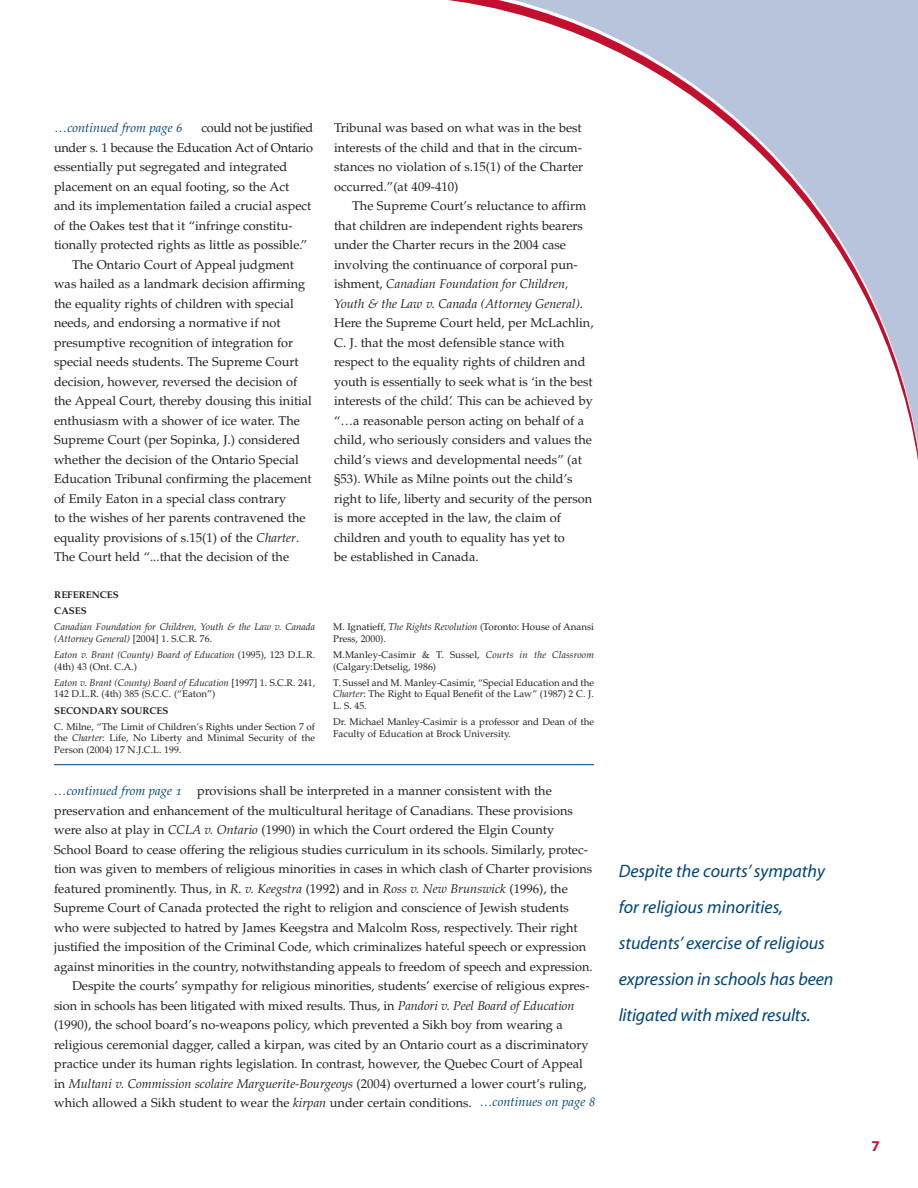
<style>
.page{position:relative;width:918px;height:1188px;background:#fff}
.page>*{position:absolute;margin:0;border:0;box-sizing:border-box;transform-origin:0 0}
.t1{font:italic 18px/36px "Myriad";color:#00447b}
.t2{font:700 15px "Myriad";color:#c3102f}
.t3{font:12.75px/19.5px "Palatino";color:#231f20}
.t4{font:12.75px/19.5px "Palatino Italic Os F";color:#231f20}
.t5{font:12.75px "Palatino Italic Os F";color:#00447b}
.t6{font:12.75px "Palatino";letter-spacing:-.02em;color:#231f20}
.t7{font:12.75px "Palatino";letter-spacing:-.03em;color:#231f20}
.t8{font:9.75px/11.6px "Palatino";color:#231f20}
.t9{font:9.75px/11.6px "Palatino Italic Os F";color:#231f20}
.t10{font:9.75px/16.2px "Palatino Bold Os F";color:#231f20}
.s1{font-family:"Palatino Italic Os F"}
.s2{font-family:"Palatino"}
</style>
<div class="page">
<svg style="left:448px;top:0;width:470px;height:460px"></svg>
<hr style="left:54px;top:764px;width:540px;height:1px;background:#00447b">
<p class="t5" style="left:55px;top:123px;width:130px">…continued from page 6</p>
<p class="t7" style="left:202px;top:123px;width:113px">could not be justified</p>
<p class="t6" style="left:54px;top:142px;width:261px">under s. 1 because the Education Act of Ontario</p>
<p class="t3" style="left:54px;top:159px;width:235px">essentially put segregated and integrated</p>
<p class="t3" style="left:54px;top:178px;width:237px">placement on an equal footing, so the Act</p>
<p class="t3" style="left:54px;top:198px;width:259px">and its implementation failed a crucial aspect</p>
<p class="t3" style="left:54px;top:217px;width:240px">of the Oakes test that it “infringe constitu-</p>
<p class="t3" style="left:54px;top:237px;width:255px">tionally protected rights as little as possible.”</p>
<p class="t3" style="left:72px;top:256px;width:224px">The Ontario Court of Appeal judgment</p>
<p class="t3" style="left:54px;top:276px;width:253px">was hailed as a landmark decision affirming</p>
<p class="t3" style="left:54px;top:295px;width:241px">the equality rights of children with special</p>
<p class="t3" style="left:54px;top:315px;width:228px">needs, and endorsing a normative if not</p>
<p class="t3" style="left:54px;top:334px;width:241px">presumptive recognition of integration for</p>
<p class="t3" style="left:54px;top:354px;width:246px">special needs students. The Supreme Court</p>
<p class="t3" style="left:54px;top:373px;width:245px">decision, however, reversed the decision of</p>
<p class="t3" style="left:54px;top:393px;width:259px">the Appeal Court, thereby dousing this initial</p>
<p class="t3" style="left:54px;top:412px;width:247px">enthusiasm with a shower of ice water. The</p>
<p class="t3" style="left:54px;top:432px;width:248px">Supreme Court (per Sopinka, J.) considered</p>
<p class="t3" style="left:54px;top:451px;width:246px">whether the decision of the Ontario Special</p>
<p class="t3" style="left:54px;top:471px;width:259px">Education Tribunal confirming the placement</p>
<p class="t3" style="left:54px;top:490px;width:234px">of Emily Eaton in a special class contrary</p>
<p class="t3" style="left:54px;top:510px;width:253px">to the wishes of her parents contravened the</p>
<p class="t3" style="left:54px;top:529px;width:247px">equality provisions of s.15(1) of the <span class="s1">Charter</span>.</p>
<p class="t3" style="left:54px;top:549px;width:237px">The Court held “...that the decision of the</p>
<p class="t10" style="left:54px;top:588px;width:66px">REFERENCES<br>CASES</p>
<p class="t9" style="left:54px;top:622px;width:262px">Canadian Foundation for Children, Youth &amp; the Law v. Canada (Attorney General) <span class="s2">[2004] 1. S.C.R. 76.</span></p>
<p class="t9" style="left:54px;top:650px;width:262px">Eaton v. Brant (County) Board of Education <span class="s2">(1995), 123 D.L.R.</span></p>
<p class="t8" style="left:54px;top:662px;width:84px">(4th) 43 (Ont. C.A.)</p>
<p class="t9" style="left:54px;top:678px;width:262px">Eaton v. Brant (County) Board of Education <span class="s2">[1997] 1. S.C.R. 241,</span></p>
<p class="t8" style="left:54px;top:689px;width:162px">142 D.L.R. (4th) 385 (S.C.C. (“Eaton”)</p>
<p class="t10" style="left:54px;top:703px;width:116px">SECONDARY SOURCES</p>
<p class="t8" style="left:54px;top:722px;width:262px;text-align:justify">C. Milne, “The Limit of Children’s Rights under Section 7 of the <span class="s1">Charter</span>: Life, No Liberty and Minimal Security of the Person (2004) 17 N.J.C.L. 199.</p>
<p class="t3" style="left:334px;top:120px;width:251px;text-align:justify">Tribunal was based on what was in the best interests of the child and that in the circum&shy;stances no violation of s.15(1) of the Charter occurred.”(at 409-410)</p>
<p class="t3" style="left:334px;top:198px;width:254px;text-indent:18px">The Supreme Court’s reluctance to affirm that children are independent rights bearers under the Charter recurs in the 2004 case involving the continuance of corporal pun-</p>
<p class="t4" style="left:334px;top:276px;width:251px"><span class="s2">ishment,</span> Canadian Foundation for Children,<br>Youth &amp; the Law v. Canada (Attorney General)<span class="s2">.</span></p>
<p class="t3" style="left:334px;top:315px;width:261px">Here the Supreme Court held, per McLachlin, C. J. that the most defensible stance with respect to the equality rights of children and youth is essentially to seek what is ‘in the best interests of the child’. This can be achieved by “…a reasonable person acting on behalf of a child, who seriously considers and values the child’s views and developmental needs” (at §53). While as Milne points out the child’s right to life, liberty and security of the person is more accepted in the law, the claim of children and youth to equality has yet to<br>be established in Canada.</p>
<p class="t8" style="left:333px;top:622px;width:262px">M. Ignatieff, <span class="s1">The Rights Revolution</span> (Toronto: House of Anansi<br>Press, 2000).</p>
<p class="t8" style="left:333px;top:650px;width:262px">M.Manley-Casimir &amp; T. Sussel, <span class="s1">Courts in the Classroom </span>(Calgary:Detselig, 1986)</p>
<p class="t8" style="left:333px;top:678px;width:262px;text-align:justify">T. Sussel and M. Manley-Casimir, “Special Education and the <span class="s1">Charter</span>: The Right to Equal Benefit of the Law” (1987) 2 C. J.<br>L. S. 45.</p>
<p class="t8" style="left:333px;top:717px;width:262px">Dr. Michael Manley-Casimir is a professor and Dean of the<br>Faculty of Education at Brock University.</p>
<p class="t5" style="left:54px;top:786px;width:130px">…continued from page 1</p>
<p class="t3" style="left:197px;top:783px;width:356px">provisions shall be interpreted in a manner consistent with the</p>
<p class="t3" style="left:54px;top:802px;width:520px">preservation and enhancement of the multicultural heritage of Canadians. These provisions</p>
<p class="t3" style="left:54px;top:822px;width:502px">were also at play in <span class="s1">CCLA v. Ontario</span> (1990) in which the Court ordered the Elgin County</p>
<p class="t3" style="left:54px;top:841px;width:535px">School Board to cease offering the religious studies curriculum in its schools. Similarly, protec-</p>
<p class="t3" style="left:54px;top:861px;width:540px">tion was given to members of religious minorities in cases in which clash of Charter provisions</p>
<p class="t3" style="left:54px;top:880px;width:515px">featured prominently. Thus, in <span class="s1">R. v. Keegstra</span> (1992) and in <span class="s1">Ross v. New Brunswick</span> (1996), the</p>
<p class="t3" style="left:54px;top:900px;width:516px">Supreme Court of Canada protected the right to religion and conscience of Jewish students</p>
<p class="t3" style="left:54px;top:919px;width:525px">who were subjected to hatred by James Keegstra and Malcolm Ross, respectively. Their right</p>
<p class="t3" style="left:54px;top:939px;width:534px">justified the imposition of the Criminal Code, which criminalizes hateful speech or expression</p>
<p class="t3" style="left:54px;top:958px;width:540px">against minorities in the country, notwithstanding appeals to freedom of speech and expression.</p>
<p class="t3" style="left:72px;top:978px;width:519px">Despite the courts’ sympathy for religious minorities, students’ exercise of religious expres-</p>
<p class="t3" style="left:54px;top:997px;width:522px">sion in schools has been litigated with mixed results. Thus, in <span class="s1">Pandori v. Peel Board of Education</span></p>
<p class="t3" style="left:54px;top:1017px;width:510px">(1990), the school board’s no-weapons policy, which prevented a Sikh boy from wearing a</p>
<p class="t3" style="left:54px;top:1036px;width:536px">religious ceremonial dagger, called a kirpan, was cited by an Ontario court as a discriminatory</p>
<p class="t3" style="left:54px;top:1056px;width:530px">practice under its human rights legislation. In contrast, however, the Quebec Court of Appeal</p>
<p class="t4" style="left:54px;top:1075px;width:534px"><span class="s2">in</span> Multani v. Commission scolaire Marguerite-Bourgeoys <span class="s2">(2004) overturned a lower court’s ruling,</span></p>
<p class="t3" style="left:54px;top:1095px;width:419px">which allowed a Sikh student to wear the <span class="s1">kirpan</span> under certain conditions.</p>
<p class="t5" style="left:480px;top:1096px;width:117px">…continues on page 8</p>
<h1 class="t1" style="left:619px;top:854px;width:216px">Despite the courts’ sympathy for religious minorities, students’ exercise of religious expression in schools has been litigated with mixed results.</h1>
<p class="t2" style="left:872px;top:1140px;width:10px">7</p>
</div>
